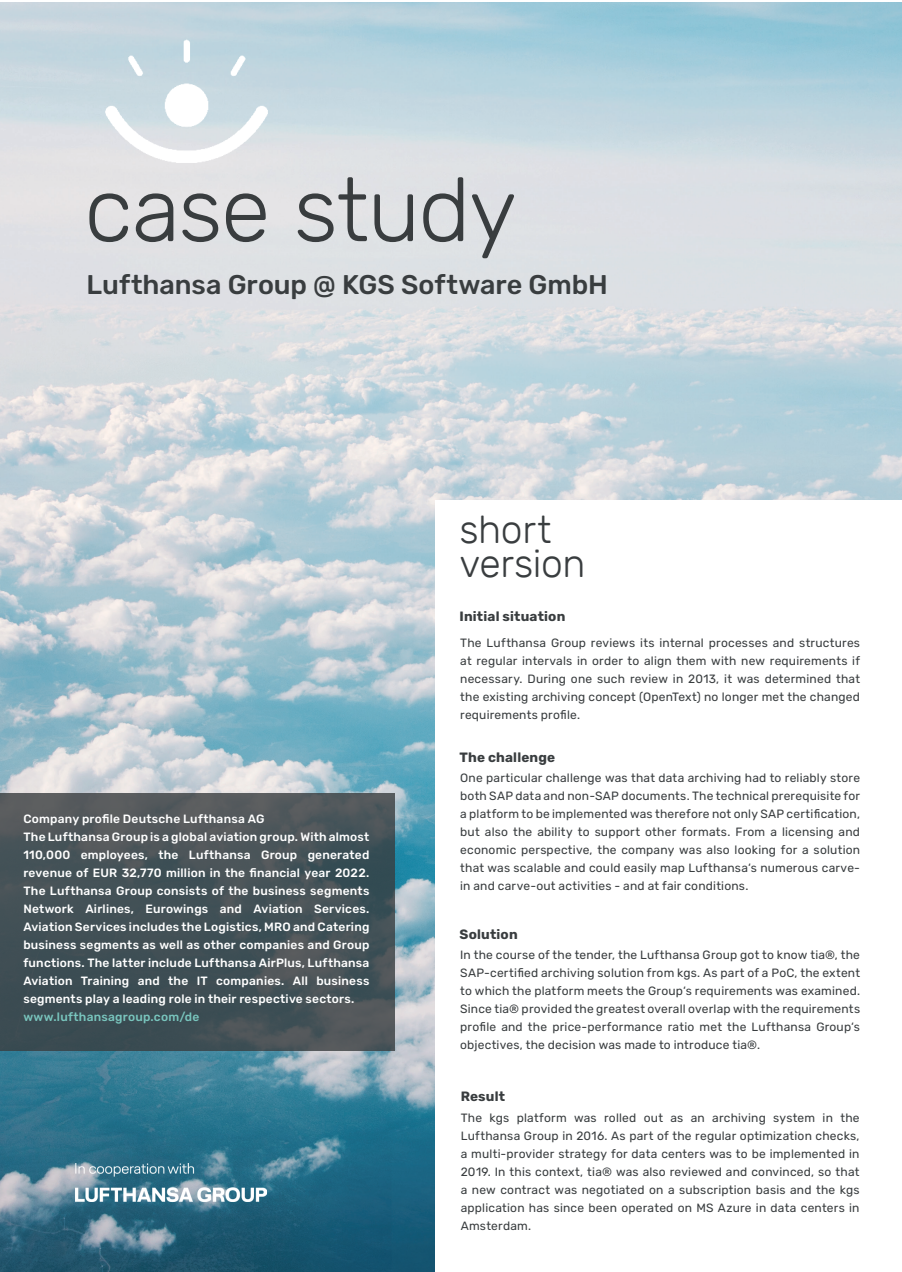
<style>
.page{position:relative;width:902px;height:1272px;background:#fff}
.page>*{position:absolute;margin:0;border:0;box-sizing:border-box;transform-origin:0 0}
.t1{font:300 90px "Rubik";letter-spacing:-.015em;color:#393d3f}
.t2{font:300 39px/34.5px "Rubik";letter-spacing:-.01em;color:#393d3f}
.t3{font:500 27px "Rubik";color:#393d3f}
.t4{font:700 13.5px "Rubik";letter-spacing:.015em;color:#393d3f}
.t5{font:12px/18px "Rubik";letter-spacing:.015em;color:#393d3f;text-align:justify}
.t6{font:500 12px/18px "Rubik";letter-spacing:.015em;color:#fff}
.t7{font:500 12px "Rubik";letter-spacing:.015em;color:#79c6be}
</style>
<div class="page">
<img style="left:0;top:2px;width:901px;height:1269px">
<img style="left:75px;top:1163px;width:191px;height:38px">
<div style="left:435px;top:500px;width:466px;height:771px;background:#fff"></div>
<svg style="left:0;top:793px;width:394px;height:257px;background:#455257"></svg>
<img style="left:101px;top:18px;width:168px;height:168px">
<h1 class="t1" style="left:84px;top:160px;width:434px">case study</h1>
<h3 class="t3" style="left:87px;top:269px;width:522px">Lufthansa Group @ KGS Software GmbH</h3>
<h2 class="t2" style="left:459px;top:513px;width:128px">short version</h2>
<p class="t4" style="left:459px;top:608px;width:107px">Initial situation</p>
<p class="t5" style="left:460px;top:634px;width:401px">The Lufthansa Group reviews its internal processes and structures at regular intervals in order to align them with new requirements if necessary. During one such review in 2013, it was determined that the existing archiving concept (OpenText) no longer met the changed requirements profile.</p>
<p class="t6" style="left:23px;top:809px;width:347px">Company profile Deutsche Lufthansa AG<br>The Lufthansa Group is a global aviation group. With almost 110,000 employees, the Lufthansa Group generated revenue of EUR 32,770 million in the financial year 2022.<br>The Lufthansa Group consists of the business segments Network Airlines, Eurowings and Aviation Services.<br>Aviation Services includes the Logistics, MRO and Catering business segments as well as other companies and Group functions. The latter include Lufthansa AirPlus, Lufthansa Aviation Training and the IT companies. All business segments play a leading role in their respective sectors.</p>
<p class="t7" style="left:23px;top:1009px;width:177px">www.lufthansagroup.com/de</p>
<p class="t4" style="left:459px;top:749px;width:97px">The challenge</p>
<p class="t5" style="left:460px;top:769px;width:401px">One particular challenge was that data archiving had to reliably store both SAP data and non-SAP documents. The technical prerequisite for a platform to be implemented was therefore not only SAP certification, but also the ability to support other formats. From a licensing and economic perspective, the company was also looking for a solution that was scalable and could easily map Lufthansa‘s numerous carve&shy;in and carve-out activities - and at fair conditions.</p>
<p class="t4" style="left:459px;top:926px;width:60px">Solution</p>
<p class="t5" style="left:460px;top:946px;width:401px">In the course of the tender, the Lufthansa Group got to know tia®, the SAP-certified archiving solution from kgs. As part of a PoC, the extent to which the platform meets the Group‘s requirements was examined.<br>Since tia® provided the greatest overall overlap with the requirements profile and the price-performance ratio met the Lufthansa Group‘s objectives, the decision was made to introduce tia®.</p>
<p class="t4" style="left:460px;top:1088px;width:46px">Result</p>
<p class="t5" style="left:460px;top:1108px;width:400px">The kgs platform was rolled out as an archiving system in the Lufthansa Group in 2016. As part of the regular optimization checks, a multi-provider strategy for data centers was to be implemented in 2019. In this context, tia® was also reviewed and convinced, so that a new contract was negotiated on a subscription basis and the kgs application has since been operated on MS Azure in data centers in Amsterdam.</p>
</div>
